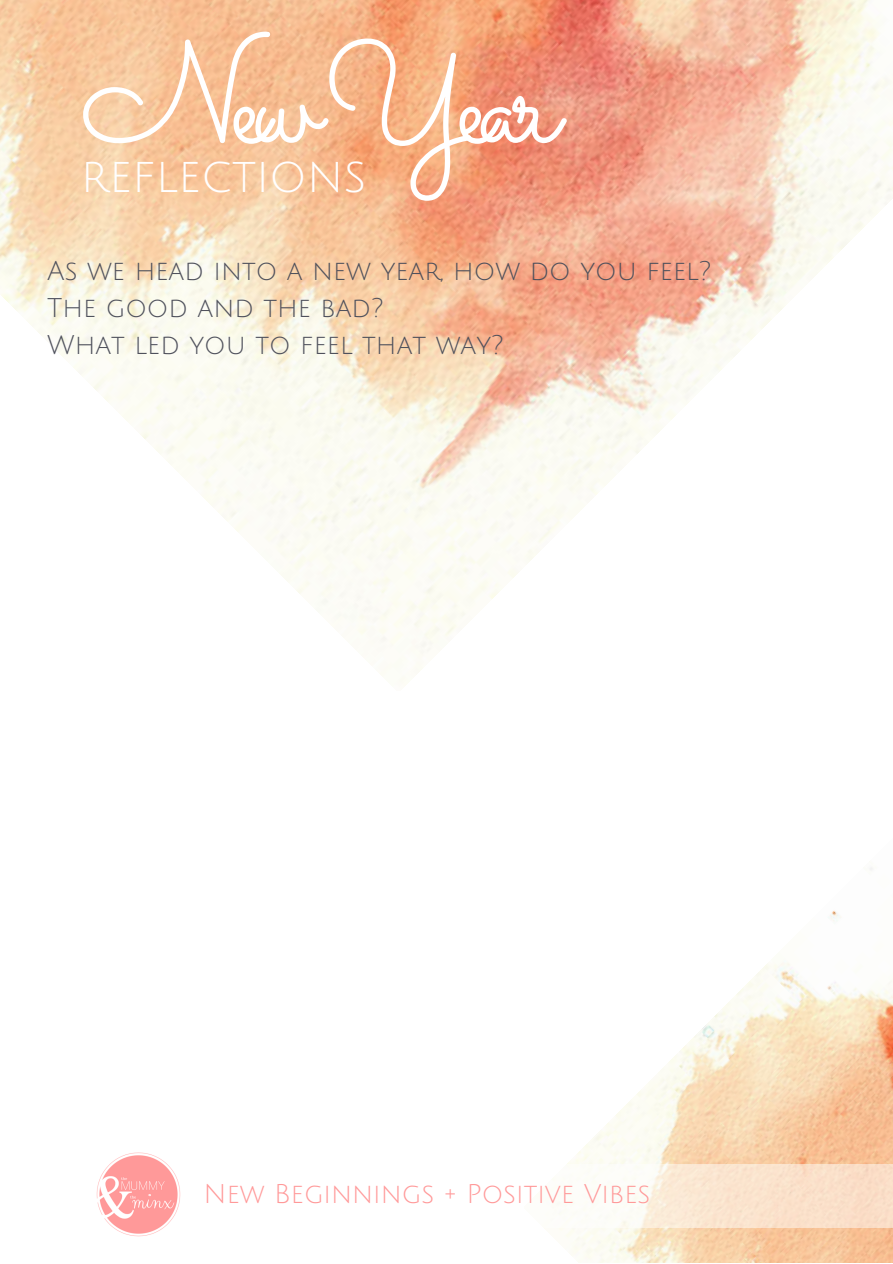
<style>
.page{position:relative;width:893px;height:1264px;background:#fff}
.page>*{position:absolute;margin:0;border:0;box-sizing:border-box;transform-origin:0 0}
.t1{font:145.5px "Sacramento";letter-spacing:-.1em;color:#fff}
.t2{font:46.35px "Julius Sans One";color:#fff}
.t3{font:26.4px/37px "Julius Sans One";color:#4f515c}
.t4{font:26.4px "Julius Sans One";color:#f99}
</style>
<div class="page">
<img style="left:0;top:0;width:892px;height:684px">
<img style="left:544px;top:868px;width:348px;height:394px">
<svg style="left:544px;top:1164px;width:348px;height:63px;fill:#fbe6d0"></svg>
<img style="left:96px;top:1152px;width:85px;height:85px">
<h1 class="t1" style="left:81px;top:6px;width:479px">NewYear</h1>
<h2 class="t2" style="left:81px;top:152px;width:287px">reflections</h2>
<p class="t3" style="left:47px;top:253px;width:665px">As we head into a new year, how do you feel?<br>The good and the bad?<br>What led you to feel that way?</p>
<p class="t4" style="left:203px;top:1180px;width:448px">New Beginnings + Positive Vibes</p>
</div>
